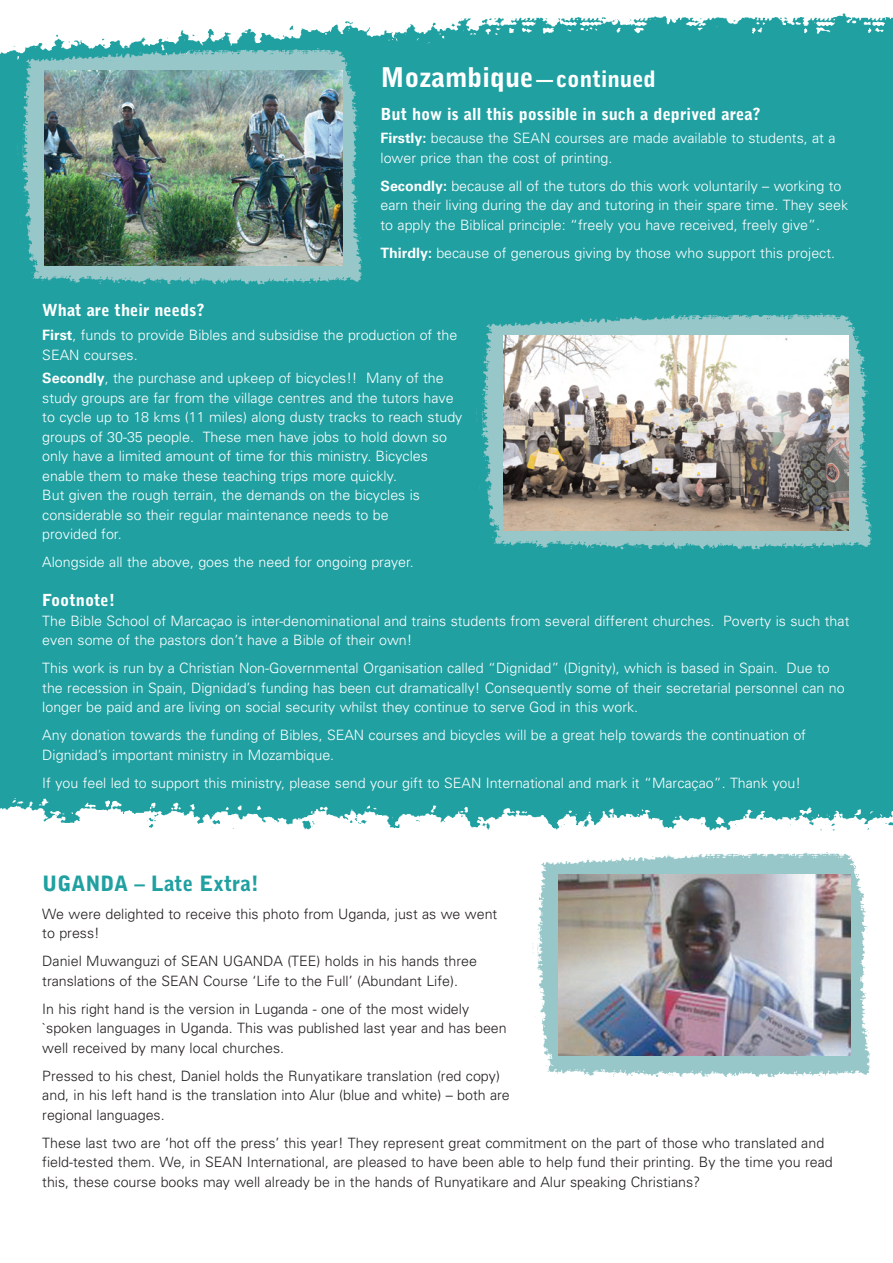
<style>
.page{position:relative;width:893px;height:1263px;background:#fff}
.page>*{position:absolute;margin:0;border:0;box-sizing:border-box;transform-origin:0 0}
.t1{font:900 27px "Bell Gothic Std";color:#fff}
.t2{font:900 21px "Bell Gothic Std";color:#20a0a1}
.t3{font:900 16.5px "Bell Gothic Std";color:#fff}
.t4{font:300 14.25px/19.5px "Univers";color:#fff}
.t5{font:300 14.25px/19.5px "Univers";color:#231f20}
.s1{font-size:22.5px}
.s2{font-weight:700}
</style>
<div class="page">
<div style="left:0;top:13px;width:884px;height:818px;background:#20a0a1"></div>
<div style="left:884px;top:17px;width:9px;height:809px;background:#20a0a1"></div>
<img style="left:10px;top:46px;width:366px;height:247px">
<img style="left:44px;top:71px;width:299px;height:195px">
<img style="left:466px;top:311px;width:423px;height:247px">
<img style="left:503px;top:336px;width:345px;height:195px">
<img style="left:532px;top:852px;width:339px;height:226px">
<img style="left:559px;top:875px;width:292px;height:180px">
<h1 class="t1" style="left:380px;top:66px;width:277px">Mozambique<span class="s1">—continued</span></h1>
<p class="t3" style="left:380px;top:107px;width:382px">But how is all this possible in such a deprived area?</p>
<p class="t4" style="left:380px;top:130px;width:456px"><span class="s2">Firstly:</span> because the SEAN courses are made available to students, at a lower price than the cost of printing.</p>
<p class="t4" style="left:380px;top:177px;width:469px"><span class="s2">Secondly:</span> because all of the tutors do this work voluntarily – working to earn their living during the day and tutoring in their spare time. They seek to apply the Biblical principle: “freely you have received, freely give”.</p>
<p class="t4" style="left:380px;top:244px;width:456px"><span class="s2">Thirdly:</span> because of generous giving by those who support this project.</p>
<p class="t3" style="left:42px;top:304px;width:164px">What are their needs?</p>
<p class="t4" style="left:42px;top:326px;width:416px"><span class="s2">First</span>, funds to provide Bibles and subsidise the production of the<br>SEAN courses.</p>
<p class="t4" style="left:42px;top:370px;width:421px"><span class="s2">Secondly</span>, the purchase and upkeep of bicycles!! Many of the study groups are far from the village centres and the tutors have to cycle up to 18 kms (11 miles) along dusty tracks to reach study groups of 30-35 people. These men have jobs to hold down so only have a limited amount of time for this ministry. Bicycles enable them to make these teaching trips more quickly.<br>But given the rough terrain, the demands on the bicycles is considerable so their regular maintenance needs to be<br>provided for.</p>
<p class="t4" style="left:42px;top:554px;width:373px">Alongside all the above, goes the need for ongoing prayer.</p>
<p class="t3" style="left:42px;top:594px;width:74px">Footnote!</p>
<p class="t4" style="left:42px;top:612px;width:808px">The Bible School of Marcaçao is inter-denominational and trains students from several different churches. Poverty is such that even some of the pastors don’t have a Bible of their own!</p>
<p class="t4" style="left:42px;top:660px;width:804px">This work is run by a Christian Non-Governmental Organisation called “Dignidad” (Dignity), which is based in Spain. Due to the recession in Spain, Dignidad’s funding has been cut dramatically! Consequently some of their secretarial personnel can no longer be paid and are living on social security whilst they continue to serve God in this work.</p>
<p class="t4" style="left:42px;top:727px;width:765px">Any donation towards the funding of Bibles, SEAN courses and bicycles will be a great help towards the continuation of<br>Dignidad’s important ministry in Mozambique.</p>
<p class="t4" style="left:42px;top:774px;width:760px">If you feel led to support this ministry, please send your gift to SEAN International and mark it “Marcaçao”. Thank you!</p>
<h2 class="t2" style="left:42px;top:874px;width:218px">UGANDA – Late Extra!</h2>
<p class="t5" style="left:42px;top:905px;width:456px">We were delighted to receive this photo from Uganda, just as we went to press!</p>
<p class="t5" style="left:42px;top:953px;width:436px">Daniel Muwanguzi of SEAN UGANDA (TEE) holds in his hands three translations of the SEAN Course ‘Life to the Full’ (Abundant Life).</p>
<p class="t5" style="left:42px;top:1000px;width:466px">In his right hand is the version in Luganda - one of the most widely `spoken languages in Uganda. This was published last year and has been well received by many local churches.</p>
<p class="t5" style="left:42px;top:1067px;width:469px">Pressed to his chest, Daniel holds the Runyatikare translation (red copy) and, in his left hand is the translation into Alur (blue and white) – both are regional languages.</p>
<p class="t5" style="left:42px;top:1134px;width:792px">These last two are ‘hot off the press’ this year! They represent great commitment on the part of those who translated and field-tested them. We, in SEAN International, are pleased to have been able to help fund their printing. By the time you read this, these course books may well already be in the hands of Runyatikare and Alur speaking Christians?</p>
</div>
